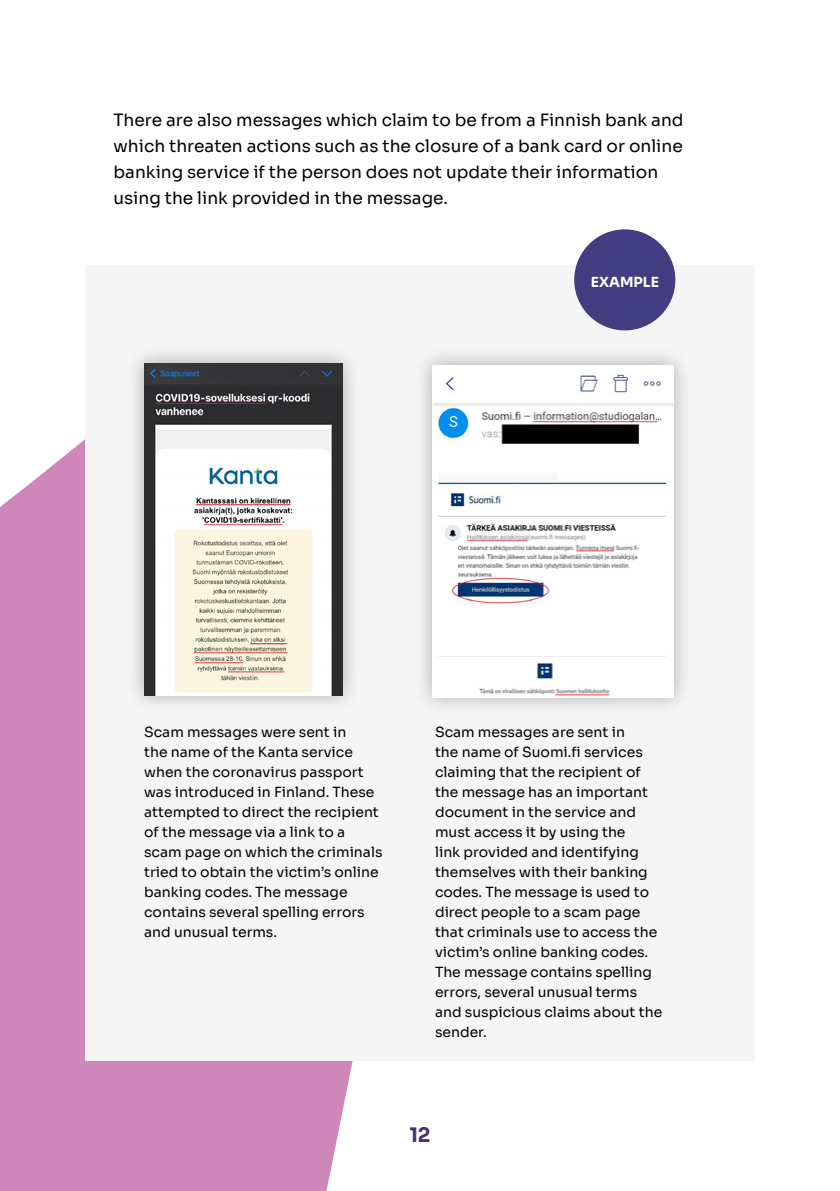
<style>
.page{position:relative;width:840px;height:1191px;background:#fff}
.page>*{position:absolute;margin:0;border:0;box-sizing:border-box;transform-origin:0 0}
.t1{font:700 20px "Sora";color:#472c7a}
.Leipis{font:17px/26px "Sora";color:#000}
.Kuvateksti{font:14px/20px "Sora";color:#000}
.Kuvateksti-2{font:700 13.8px "Sora";color:#fff}
</style>
<div class="page">
<div style="left:0;top:439px;width:353px;height:752px;background:#cf86b9"></div>
<div style="left:85px;top:265px;width:669px;height:795px;background:#f5f5f5"></div>
<div style="left:126px;top:345px;width:236px;height:369px;background:#000;opacity:.3"></div>
<img style="left:144px;top:363px;width:198px;height:332px">
<div style="left:413px;top:347px;width:278px;height:369px;background:#000;opacity:.3"></div>
<img style="left:432px;top:365px;width:241px;height:332px">
<div style="left:574px;top:229px;width:101px;height:101px;background:#423c80;border-radius:50%"></div>
<p class="Leipis" style="left:113px;top:105px;width:571px">There are also messages which claim to be from a Finnish bank and which threaten actions such as the closure of a bank card or online banking service if the person does not update their information using the link provided in the message.</p>
<p class="Kuvateksti-2" style="left:590px;top:270px;width:69px">EXAMPLE</p>
<p class="Kuvateksti" style="left:144px;top:720px;width:240px">Scam messages were sent in<br>the name of the Kanta service when the coronavirus passport was introduced in Finland. These attempted to direct the recipient of the message via a link to a scam page on which the criminals tried to obtain the victim’s online banking codes. The message contains several spelling errors and unusual terms.</p>
<p class="Kuvateksti" style="left:435px;top:720px;width:229px">Scam messages are sent in<br>the name of Suomi.fi services claiming that the recipient of the message has an important document in the service and must access it by using the<br>link provided and identifying themselves with their banking codes. The message is used to direct people to a scam page that criminals use to access the victim’s online banking codes.<br>The message contains spelling errors, several unusual terms and suspicious claims about the sender.</p>
<h1 class="t1" style="left:409px;top:1118px;width:23px">12</h1>
</div>
